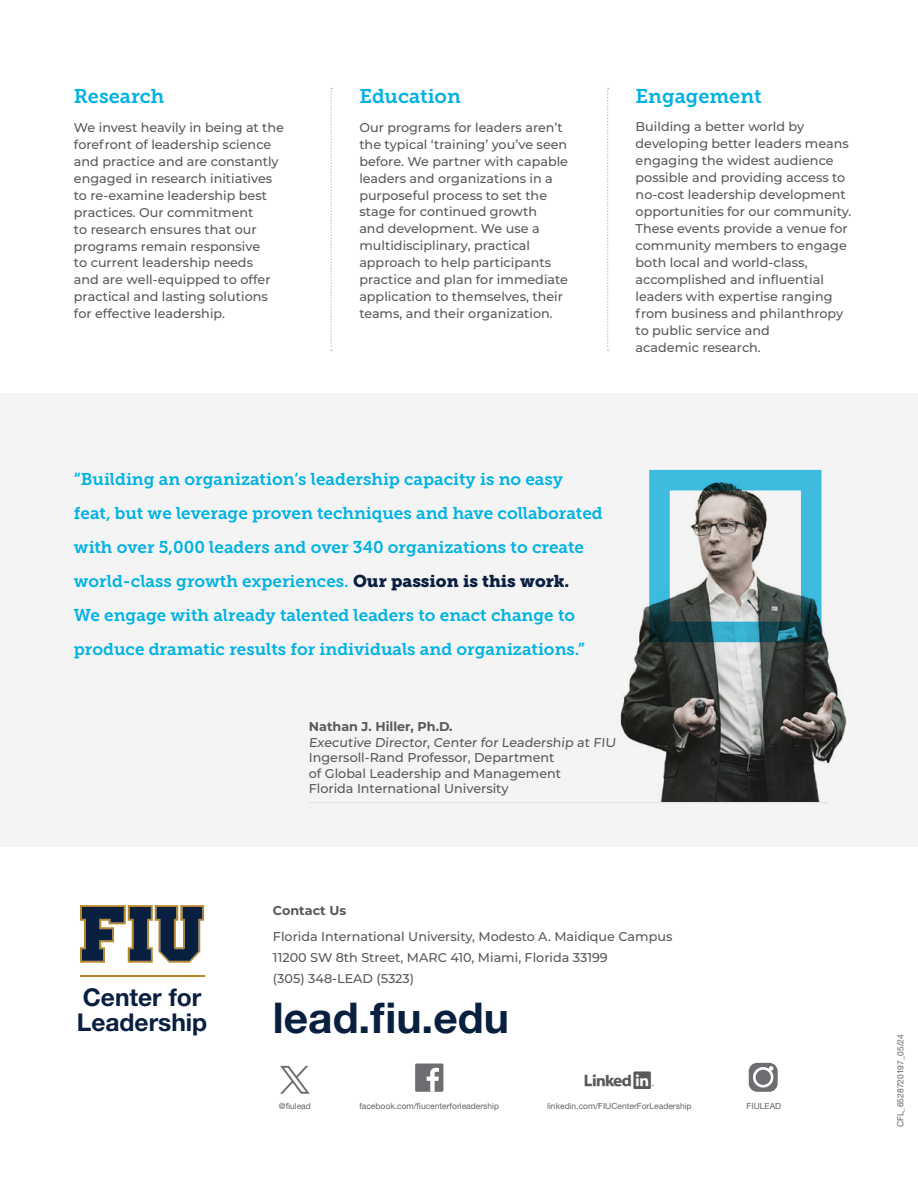
<style>
.page{position:relative;width:918px;height:1188px;background:#fff}
.page>*{position:absolute;margin:0;border:0;box-sizing:border-box;transform-origin:0 0}
.t1{font:700 42.45px "Helvetica Neue LT Std";color:#091f3f}
.t2{font:31.2px "Social Logos";color:#58595b}
.t3{font:700 24.6px/25.3px "Helvetica Neue LT Std";color:#091f3f}
.t4{font:19.8px "Museo Slab 700";color:#00b2e2}
.t5{font:16.95px/34px "Museo Slab 700";color:#00b2e2}
.t6{font:500 12.75px/17px "Montserrat";color:#58595b}
.t7{font:700 12.75px "Montserrat";color:#58595b}
.t8{font:8.55px "Helvetica Neue LT Std";color:#636466}
.s1{font-family:"Museo Slab 900";color:#091f3f}
</style>
<div class="page">
<div style="left:0;top:393px;width:918px;height:454px;background:#f5f4f4"></div>
<hr style="left:80px;top:975px;width:124px;height:2px;background:#b6862d">
<svg style="left:80px;top:905px;width:124px;height:58px"></svg>
<div style="left:415px;top:1064px;width:28px;height:28px;background:#6d6e71;border-radius:2px"></div>
<svg style="left:427px;top:1068px;width:12px;height:24px"></svg>
<img style="left:620px;top:492px;width:227px;height:310px">
<hr style="left:309px;top:802px;width:519px;height:1px;background:#e7e6e6">
<svg style="left:330px;top:88px;width:2px;height:263px"></svg>
<svg style="left:607px;top:88px;width:2px;height:263px"></svg>
<svg style="left:280px;top:1066px;width:30px;height:28px"></svg>
<svg style="left:749px;top:1063px;width:29px;height:29px"></svg>
<h3 class="t4" style="left:74px;top:85px;width:92px">Research</h3>
<h3 class="t4" style="left:359px;top:85px;width:103px">Education</h3>
<h3 class="t4" style="left:636px;top:85px;width:127px">Engagement</h3>
<p class="t6" style="left:74px;top:118px;width:212px">We invest heavily in being at the forefront of leadership science and practice and are constantly engaged in research initiatives to re-examine leadership best practices. Our commitment<br>to research ensures that our programs remain responsive<br>to current leadership needs<br>and are well-equipped to offer practical and lasting solutions for effective leadership.</p>
<p class="t6" style="left:359px;top:118px;width:210px">Our programs for leaders aren’t the typical ‘training’ you’ve seen before. We partner with capable leaders and organizations in a purposeful process to set the stage for continued growth<br>and development. We use a multidisciplinary, practical approach to help participants practice and plan for immediate application to themselves, their teams, and their organization.</p>
<p class="t6" style="left:636px;top:118px;width:217px">Building a better world by developing better leaders means engaging the widest audience possible and providing access to no-cost leadership development opportunities for our community.<br>These events provide a venue for community members to engage both local and world-class, accomplished and influential leaders with expertise ranging from business and philanthropy to public service and<br>academic research.</p>
<p class="t5" style="left:74px;top:462px;width:530px">“Building an organization’s leadership capacity is no easy feat, but we leverage proven techniques and have collaborated with over 5,000 leaders and over 340 organizations to create world-class growth experiences. <span class="s1">Our passion is this work.<br></span>We engage with already talented leaders to enact change to produce dramatic results for individuals and organizations.”</p>
<p class="t7" style="left:309px;top:717px;width:145px">Nathan J. Hiller, Ph.D.</p>
<p class="t6" style="left:309px;top:734px;width:309px;line-height:15.6px">Executive Director, Center for Leadership at FIU Ingersoll-Rand Professor, Department<br>of Global Leadership and Management<br>Florida International University</p>
<h3 class="t3" style="left:77px;top:984px;width:132px">Center for<br>Leadership</h3>
<p class="t7" style="left:273px;top:901px;width:75px">Contact Us</p>
<p class="t6" style="left:273px;top:925px;width:401px;line-height:21.3px">Florida International University, Modesto A. Maidique Campus<br>11200 SW 8th Street, MARC 410, Miami, Florida 33199<br>(305) 348-LEAD (5323)</p>
<h1 class="t1" style="left:273px;top:991px;width:237px">lead.fiu.edu</h1>
<h2 class="t2" style="left:582px;top:1066px;width:76px">i</h2>
<p class="t8" style="left:279px;top:1101px;width:33px">@fiulead</p>
<p class="t8" style="left:547px;top:1101px;width:146px">linkedin.com/FIUCenterForLeadership</p>
<p class="t8" style="left:359px;top:1101px;width:141px">facebook.com/fiucenterforleadership</p>
<p class="t8" style="left:747px;top:1101px;width:36px">FIULEAD</p>
<p class="t8" style="left:895px;top:1127px;width:95px;rotate:-90deg">CFL_6528720197_05/24</p>
</div>
